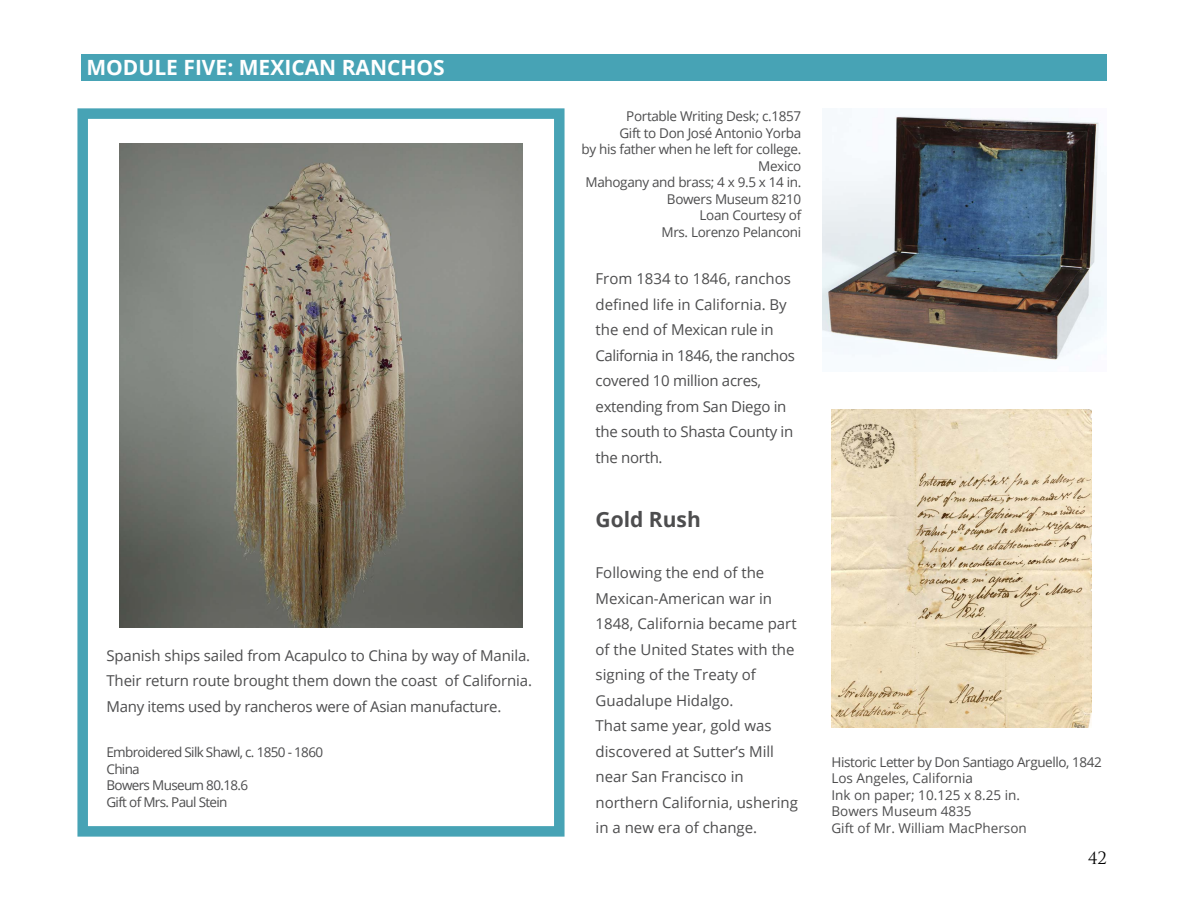
<style>
.page{position:relative;width:1188px;height:918px;background:#fff}
.page>*{position:absolute;margin:0;border:0;box-sizing:border-box;transform-origin:0 0}
.t1{font:700 21px "Open Sans";color:#fff}
.t2{font:700 21px "Open Sans";color:#4d4d4e}
.t3{font:16.5px "Trajan Pro";color:#000}
.t4{font:15px/25.5px "Open Sans";color:#4d4d4e}
.t5{font:15px/25.5px "Open Sans";letter-spacing:-.02em;color:#4d4d4e}
.t6{font:13.5px/16.5px "Open Sans";letter-spacing:-.025em;color:#4d4d4e;text-align:right}
.t7{font:13.5px/16.5px "Open Sans";color:#4d4d4e}
.t8{font:13.5px/16.5px "Open Sans";letter-spacing:-.05em;color:#4d4d4e}
</style>
<div class="page">
<div style="left:81px;top:54px;width:1026px;height:27px;background:#47a3b5"></div>
<img style="left:822px;top:112px;width:285px;height:248px">
<img style="left:831px;top:410px;width:260px;height:318px">
<div style="left:77px;top:108px;width:488px;height:729px;border:10px solid #47a3b5"></div>
<img style="left:120px;top:144px;width:402px;height:483px">
<h1 class="t1" style="left:86px;top:52px;width:360px">MODULE FIVE: MEXICAN RANCHOS</h1>
<p class="t4" style="left:106px;top:642px;width:427px;text-align:justify">Spanish ships sailed from Acapulco to China by way of Manila.<br>Their return route brought them down the coast of California.<br>Many items used by rancheros were of Asian manufacture.</p>
<p class="t8" style="left:106px;top:744px;width:218px">Embroidered Silk Shawl, c. 1850 - 1860<br>China<br>Bowers Museum 80.18.6<br>Gift of Mrs. Paul Stein</p>
<p class="t6" style="left:582px;top:108px;width:221px">Portable Writing Desk; c.1857<br>Gift to Don José Antonio Yorba<br>by his father when he left for college.<br>Mexico<br>Mahogany and brass; 4 x 9.5 x 14 in.<br>Bowers Museum 8210<br>Loan Courtesy of<br>Mrs. Lorenzo Pelanconi</p>
<p class="t5" style="left:596px;top:266px;width:201px">From 1834 to 1846, ranchos defined life in California. By the end of Mexican rule in<br>California in 1846, the ranchos covered 10 million acres, extending from San Diego in the south to Shasta County in the north.</p>
<h1 class="t2" style="left:596px;top:505px;width:107px">Gold Rush</h1>
<p class="t4" style="left:596px;top:560px;width:204px">Following the end of the<br>Mexican-American war in<br>1848, California became part of the United States with the signing of the Treaty of<br>Guadalupe Hidalgo.<br>That same year, gold was discovered at Sutter’s Mill near San Francisco in northern California, ushering in a new era of change.</p>
<p class="t7" style="left:831px;top:753px;width:272px">Historic Letter by Don Santiago Arguello, 1842<br>Los Angeles, California<br>Ink on paper; 10.125 x 8.25 in.<br>Bowers Museum 4835<br>Gift of Mr. William MacPherson</p>
<p class="t3" style="left:1088px;top:847px;width:20px">42</p>
</div>
